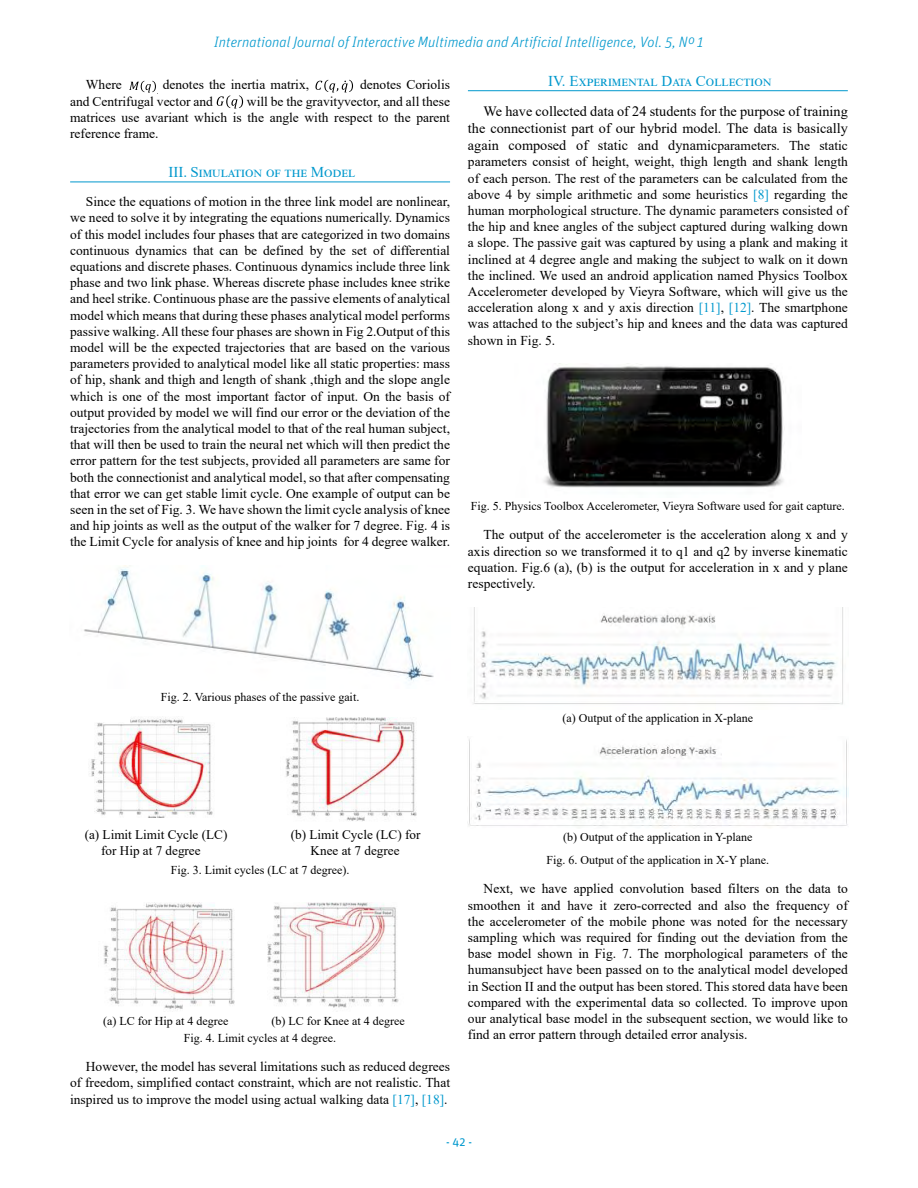
<style>
.page{position:relative;width:918px;height:1188px;background:#fff}
.page>*{position:absolute;margin:0;border:0;box-sizing:border-box;transform-origin:0 0}
.t1{font:italic 300 15px "Unit OT";color:#0098cd}
.t2{font:15px "Times New Roman";color:#0098cd}
.Texto{font:14.25px/17.1px "Times New Roman";color:#000;text-align:justify}
.Texto-2{font:13.5px/16.2px "Times New Roman";color:#000;text-align:justify}
.t3{font:13.2px/15.8px "Times New Roman";color:#000}
.t4{font:12.3px "Arial";color:#000}
.t5{font:12px/17.4px "Times New Roman";color:#000}
.t6{font:12px "Unit OT";color:#0098cd}
.s1{font-size:13.5px}
.s2{color:#0098cd}
</style>
<div class="page">
<hr style="left:70px;top:182px;width:380px;height:1px;background:#0098cd">
<svg style="left:129px;top:81px;width:27px;height:12px"></svg>
<svg style="left:315px;top:80px;width:38px;height:12px"></svg>
<svg style="left:217px;top:95px;width:26px;height:14px"></svg>
<img style="left:84px;top:566px;width:350px;height:116px">
<img style="left:91px;top:717px;width:122px;height:101px">
<img style="left:285px;top:718px;width:132px;height:103px">
<img style="left:103px;top:902px;width:296px;height:108px">
<hr style="left:468px;top:90px;width:380px;height:1px;background:#0098cd">
<img style="left:543px;top:366px;width:241px;height:122px">
<img style="left:473px;top:607px;width:370px;height:98px">
<img style="left:468px;top:739px;width:380px;height:87px">
<p class="t1" style="left:214px;top:33px;width:491px">International Journal of Interactive Multimedia and Artificial Intelligence, Vol. 5, Nº 1</p>
<p class="Texto-2" style="left:163px;top:76px;width:148px">denotes the inertia matrix,</p>
<p class="Texto-2" style="left:360px;top:76px;width:91px">denotes Coriolis</p>
<p class="Texto-2" style="left:70px;top:93px;width:144px">and Centrifugal vector and</p>
<p class="Texto-2" style="left:86px;top:76px;width:37px">Where</p>
<p class="t4" style="left:153px;top:89px;width:8px">d</p>
<p class="Texto-2" style="left:70px;top:93px;width:381px;text-indent:177px">will be the gravityvector, and all these matrices use avariant which is the angle with respect to the parent reference frame.</p>
<p class="t2" style="left:168px;top:162px;width:188px">III. Simulation of the Model</p>
<p class="Texto-2" style="left:70px;top:193px;width:381px;text-indent:16px">Since the equations of motion in the three link model are nonlinear, we need to solve it by integrating the equations numerically. Dynamics of this model includes four phases that are categorized in two domains continuous dynamics that can be defined by the set of differential equations and discrete phases. Continuous dynamics include three link phase and two link phase. Whereas discrete phase includes knee strike and heel strike. Continuous phase are the passive elements of analytical model which means that during these phases analytical model performs passive walking. All these four phases are shown in Fig 2.Output of this model will be the expected trajectories that are based on the various parameters provided to analytical model like all static properties: mass of hip, shank and thigh and length of shank ,thigh and the slope angle which is one of the most important factor of input. On the basis of output provided by model we will find our error or the deviation of the trajectories from the analytical model to that of the real human subject, that will then be used to train the neural net which will then predict the error pattern for the test subjects, provided all parameters are same for both the connectionist and analytical model, so that after compensating that error we can get stable limit cycle. One example of output can be seen in the set of Fig. 3. We have shown the limit cycle analysis of knee and hip joints as well as the output of the walker for 7 degree. Fig. 4 is the Limit Cycle for analysis of knee and hip joints for 4 degree walker.</p>
<p class="t2" style="left:548px;top:70px;width:224px">IV. Experimental Data Collection</p>
<p class="Texto" style="left:468px;top:102px;width:381px;text-indent:16px">We have collected data of 24 students for the purpose of training the connectionist part of our hybrid model. The data is basically again composed of static and dynamic<span class="s1">parameters. The static</span></p>
<p class="Texto-2" style="left:468px;top:153px;width:381px">parameters consist of height, weight, thigh length and shank length of each person. The rest of the parameters can be calculated from the above 4 by simple arithmetic and some heuristics <span class="s2">[8]</span> regarding the human morphological structure. The dynamic parameters consisted of the hip and knee angles of the subject captured during walking down a slope. The passive gait was captured by using a plank and making it inclined at 4 degree angle and making the subject to walk on it down the inclined. We used an android application named Physics Toolbox Accelerometer developed by Vieyra Software, which will give us the acceleration along x and y axis direction <span class="s2">[11]</span>, <span class="s2">[12]</span>. The smartphone was attached to the subject’s hip and knees and the data was captured shown in Fig. 5.</p>
<p class="t5" style="left:471px;top:497px;width:376px">Fig. 5. Physics Toolbox Accelerometer, Vieyra Software used for gait capture.</p>
<p class="Texto-2" style="left:468px;top:526px;width:381px;text-indent:16px">The output of the accelerometer is the acceleration along x and y axis direction so we transformed it to q1 and q2 by inverse kinematic equation. Fig.6 (a), (b) is the output for acceleration in x and y plane respectively.</p>
<p class="t5" style="left:161px;top:688px;width:200px">Fig. 2. Various phases of the passive gait.</p>
<p class="t5" style="left:563px;top:709px;width:192px">(a) Output of the application in X-plane</p>
<p class="t3" style="left:101px;top:827px;width:128px;text-indent:-16px">(a) Limit Limit Cycle (LC) for Hip at 7 degree</p>
<p class="t3" style="left:291px;top:827px;width:131px;text-align:center">(b) Limit Cycle (LC) for<br>Knee at 7 degree</p>
<p class="t5" style="left:171px;top:861px;width:180px">Fig. 3. Limit cycles (LC at 7 degree).</p>
<p class="t5" style="left:184px;top:1012px;width:222px;text-indent:87px">(b) LC for Knee at 4 degree<br>Fig. 4. Limit cycles at 4 degree.</p>
<p class="Texto-2" style="left:70px;top:1058px;width:381px;text-indent:16px">However, the model has several limitations such as reduced degrees of freedom, simplified contact constraint, which are not realistic. That inspired us to improve the model using actual walking data <span class="s2">[17]</span>, <span class="s2">[18]</span>.</p>
<p class="t5" style="left:103px;top:1012px;width:127px">(a) LC for Hip at 4 degree</p>
<p class="t5" style="left:547px;top:826px;width:224px;line-height:23px;text-align:center">(b) Output of the application in Y-plane<br>Fig. 6. Output of the application in X-Y plane.</p>
<p class="Texto-2" style="left:468px;top:880px;width:381px;text-indent:16px">Next, we have applied convolution based filters on the data to smoothen it and have it zero-corrected and also the frequency of the accelerometer of the mobile phone was noted for the necessary sampling which was required for finding out the deviation from the base model shown in Fig. 7. The morphological parameters of the humansubject have been passed on to the analytical model developed in Section II and the output has been stored. This stored data have been compared with the experimental data so collected. To improve upon our analytical base model in the subsequent section, we would like to find an error pattern through detailed error analysis.</p>
<p class="t6" style="left:446px;top:1135px;width:27px">- 42 -</p>
</div>
